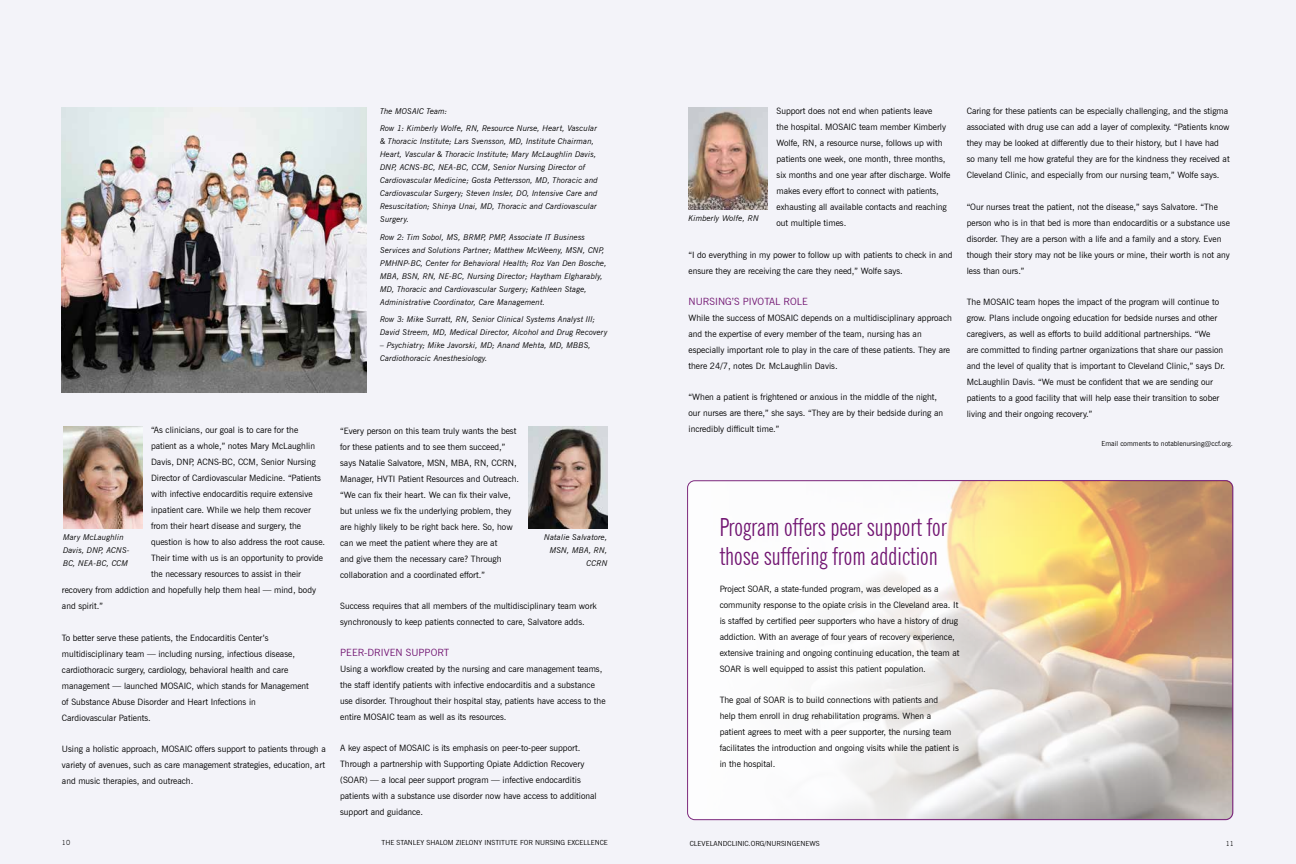
<style>
.page{position:relative;width:1296px;height:864px;background:#fff}
.page>*{position:absolute;margin:0;border:0;box-sizing:border-box;transform-origin:0 0}
.t1{font:extra-condensed 25px/29px "News Gothic BT";color:#711471}
.t2{font:10px "News Gothic BT";letter-spacing:.005em;color:#711471}
.t3{font:8.8px/16px "News Gothic BT";color:#000}
.t4{font:italic 8px/13px "News Gothic BT";letter-spacing:.01em;color:#000}
.t5{font:7px "News Gothic BT";color:#000}
.t6{font:300 7px "News Gothic BT";color:#000}
</style>
<div class="page">
<div style="left:0;top:0;width:648px;height:864px;background:#f3f3f9"></div>
<div style="left:648px;top:0;width:648px;height:864px;background:#f3f3f9"></div>
<img style="left:63px;top:427px;width:79px;height:101px">
<img style="left:62px;top:108px;width:305px;height:284px">
<img style="left:528px;top:427px;width:80px;height:101px">
<img style="left:688px;top:108px;width:80px;height:101px">
<img style="left:688px;top:480px;width:545px;height:339px">
<p class="t4" style="left:380px;top:102px;width:218px;line-height:17.5px">The MOSAIC Team:<br>Row 1: Kimberly Wolfe, RN, Resource Nurse, Heart, Vascular</p>
<p class="t4" style="left:380px;top:135px;width:219px">&amp; Thoracic Institute; Lars Svensson, MD, Institute Chairman, Heart, Vascular &amp; Thoracic Institute; Mary McLaughlin Davis, DNP, ACNS-BC, NEA-BC, CCM, Senior Nursing Director of Cardiovascular Medicine; Gosta Pettersson, MD, Thoracic and Cardiovascular Surgery; Steven Insler, DO, Intensive Care and Resuscitation; Shinya Unai, MD, Thoracic and Cardiovascular Surgery.</p>
<p class="t4" style="left:380px;top:230px;width:228px">Row 2: Tim Sobol, MS, BRMP, PMP, Associate IT Business Services and Solutions Partner; Matthew McWeeny, MSN, CNP, PMHNP-BC, Center for Behavioral Health; Roz Van Den Bosche, MBA, BSN, RN, NE-BC, Nursing Director; Haytham Elgharably, MD, Thoracic and Cardiovascular Surgery; Kathleen Stage, Administrative Coordinator, Care Management.</p>
<p class="t4" style="left:380px;top:313px;width:229px">Row 3: Mike Surratt, RN, Senior Clinical Systems Analyst III;<br>David Streem, MD, Medical Director, Alcohol and Drug Recovery</p>
<p class="t4" style="left:380px;top:339px;width:212px">– Psychiatry; Mike Javorski, MD; Anand Mehta, MD, MBBS,<br>Cardiothoracic Anesthesiology.</p>
<p class="t3" style="left:151px;top:422px;width:149px">“As clinicians, our goal is to care for the</p>
<p class="t3" style="left:151px;top:438px;width:166px">patient as a whole,” notes Mary McLaughlin</p>
<p class="t3" style="left:151px;top:454px;width:166px">Davis, DNP, ACNS-BC, CCM, Senior Nursing</p>
<p class="t3" style="left:151px;top:470px;width:172px">Director of Cardiovascular Medicine. “Patients</p>
<p class="t3" style="left:151px;top:486px;width:163px">with infective endocarditis require extensive</p>
<p class="t3" style="left:151px;top:502px;width:161px">inpatient care. While we help them recover</p>
<p class="t3" style="left:151px;top:518px;width:152px">from their heart disease and surgery, the</p>
<p class="t3" style="left:151px;top:534px;width:176px">question is how to also address the root cause.</p>
<p class="t3" style="left:151px;top:550px;width:174px">Their time with us is an opportunity to provide</p>
<p class="t3" style="left:151px;top:566px;width:152px">the necessary resources to assist in their</p>
<p class="t3" style="left:62px;top:582px;width:256px">recovery from addiction and hopefully help them heal — mind, body</p>
<p class="t3" style="left:62px;top:598px;width:43px">and spirit.”</p>
<p class="t3" style="left:62px;top:630px;width:248px">To better serve these patients, the Endocarditis Center’s multidisciplinary team — including nursing, infectious disease, cardiothoracic surgery, cardiology, behavioral health and care management — launched MOSAIC, which stands for Management of Substance Abuse Disorder and Heart Infections in Cardiovascular Patients.</p>
<p class="t3" style="left:62px;top:741px;width:265px;text-align:justify">Using a holistic approach, MOSAIC offers support to patients through a variety of avenues, such as care management strategies, education, art and music therapies, and outreach.</p>
<p class="t4" style="left:63px;top:531px;width:68px">Mary McLaughlin<br>Davis, DNP, ACNS-<br>BC, NEA-BC, CCM</p>
<p class="t3" style="left:340px;top:422px;width:181px">“Every person on this team truly wants the best for these patients and to see them succeed,” says Natalie Salvatore, MSN, MBA, RN, CCRN, Manager, HVTI Patient Resources and Outreach. “We can fix their heart. We can fix their valve, but unless we fix the underlying problem, they are highly likely to be right back here. So, how can we meet the patient where they are at<br>and give them the necessary care? Through collaboration and a coordinated effort.”</p>
<p class="t3" style="left:340px;top:598px;width:258px">Success requires that all members of the multidisciplinary team work synchronously to keep patients connected to care, Salvatore adds.</p>
<p class="t2" style="left:340px;top:646px;width:111px">PEER-DRIVEN SUPPORT</p>
<p class="t3" style="left:340px;top:661px;width:267px">Using a workflow created by the nursing and care management teams, the staff identify patients with infective endocarditis and a substance use disorder. Throughout their hospital stay, patients have access to the entire MOSAIC team as well as its resources.</p>
<p class="t3" style="left:340px;top:740px;width:258px">A key aspect of MOSAIC is its emphasis on peer-to-peer support.<br>Through a partnership with Supporting Opiate Addiction Recovery (SOAR) — a local peer support program — infective endocarditis patients with a substance use disorder now have access to additional support and guidance.</p>
<p class="t4" style="left:544px;top:531px;width:65px;text-align:right">Natalie Salvatore,<br>MSN, MBA, RN,<br>CCRN</p>
<p class="t3" style="left:777px;top:103px;width:175px">Support does not end when patients leave<br>the hospital. MOSAIC team member Kimberly Wolfe, RN, a resource nurse, follows up with patients one week, one month, three months, six months and one year after discharge. Wolfe makes every effort to connect with patients, exhausting all available contacts and reaching out multiple times.</p>
<p class="t3" style="left:689px;top:246px;width:266px">“I do everything in my power to follow up with patients to check in and ensure they are receiving the care they need,” Wolfe says.</p>
<p class="t2" style="left:688px;top:295px;width:121px">NURSING’S PIVOTAL ROLE</p>
<p class="t3" style="left:688px;top:310px;width:265px">While the success of MOSAIC depends on a multidisciplinary approach and the expertise of every member of the team, nursing has an especially important role to play in the care of these patients. They are there 24/7, notes Dr. McLaughlin Davis.</p>
<p class="t3" style="left:688px;top:389px;width:256px">“When a patient is frightened or anxious in the middle of the night, our nurses are there,” she says. “They are by their bedside during an incredibly difficult time.”</p>
<p class="t4" style="left:689px;top:212px;width:72px">Kimberly Wolfe, RN</p>
<p class="t3" style="left:967px;top:103px;width:264px">Caring for these patients can be especially challenging, and the stigma associated with drug use can add a layer of complexity. “Patients know they may be looked at differently due to their history, but I have had<br>so many tell me how grateful they are for the kindness they received at Cleveland Clinic, and especially from our nursing team,” Wolfe says.</p>
<p class="t3" style="left:967px;top:198px;width:265px">“Our nurses treat the patient, not the disease,” says Salvatore. “The person who is in that bed is more than endocarditis or a substance use disorder. They are a person with a life and a family and a story. Even though their story may not be like yours or mine, their worth is not any less than ours.”</p>
<p class="t3" style="left:967px;top:294px;width:260px">The MOSAIC team hopes the impact of the program will continue to grow. Plans include ongoing education for bedside nurses and other caregivers, as well as efforts to build additional partnerships. “We<br>are committed to finding partner organizations that share our passion and the level of quality that is important to Cleveland Clinic,” says Dr.<br>McLaughlin Davis. “We must be confident that we are sending our patients to a good facility that will help ease their transition to sober living and their ongoing recovery.”</p>
<p class="t5" style="left:1101px;top:440px;width:133px">Email comments to notablenursing@ccf.org.</p>
<h1 class="t1" style="left:720px;top:512px;width:228px">Program offers peer support for those suffering from addiction</h1>
<p class="t3" style="left:720px;top:581px;width:241px">Project SOAR, a state-funded program, was developed as a community response to the opiate crisis in the Cleveland area. It is staffed by certified peer supporters who have a history of drug addiction. With an average of four years of recovery experience, extensive training and ongoing continuing education, the team at SOAR is well equipped to assist this patient population.</p>
<p class="t3" style="left:720px;top:692px;width:241px">The goal of SOAR is to build connections with patients and<br>help them enroll in drug rehabilitation programs. When a patient agrees to meet with a peer supporter, the nursing team facilitates the introduction and ongoing visits while the patient is in the hospital.</p>
<p class="t6" style="left:62px;top:839px;width:10px">10</p>
<p class="t5" style="left:382px;top:839px;width:228px">THE STANLEY SHALOM ZIELONY INSTITUTE FOR NURSING EXCELLENCE</p>
<p class="t5" style="left:690px;top:839px;width:132px">CLEVELANDCLINIC.ORG/NURSINGENEWS</p>
<p class="t6" style="left:1226px;top:839px;width:10px">11</p>
</div>
